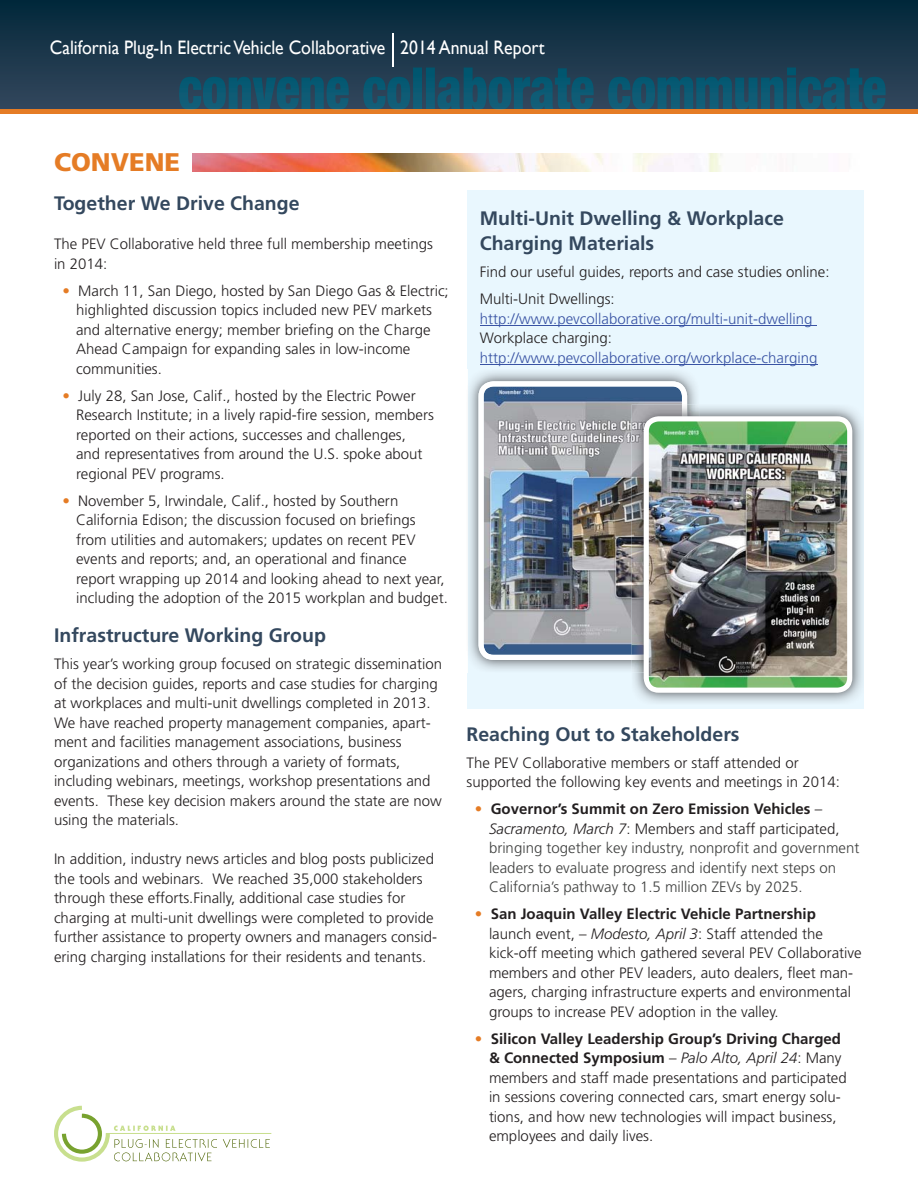
<style>
.page{position:relative;width:918px;height:1188px;background:#fff}
.page>*{position:absolute;margin:0;border:0;box-sizing:border-box;transform-origin:0 0}
.t1{font:900 25.5px "Frutiger";color:#e57c25}
.t2{font:700 19.5px/25.5px "Frutiger";color:#34485e}
.t3{font:19.5px "Gill Sans";color:#fff;scale:.91 1}
.t4{font:300 15px/19.5px "Frutiger";color:#231f20}
.t5{font:300 15px/19.5px "Frutiger";color:#3f403f}
.t6{font:300 15px "Frutiger";color:#3953a4}
.s1{color:#e57c25}
.s2{font-weight:700;color:#231f20}
.s3{color:#231f20}
.s4{font-style:italic;color:#231f20}
.s5{font-weight:700}
.s6{font-style:italic}
</style>
<div class="page">
<div style="left:468px;top:191px;width:396px;height:518px;background:#e9f7fe"></div>
<svg style="left:0;top:0;width:918px;height:109px;background:#143346"></svg>
<div style="left:0;top:109px;width:918px;height:5px;background:#e57c25"></div>
<hr style="left:393px;top:33px;width:1px;height:34px;background:#fff">
<svg style="left:223px;top:1139px;width:47px;height:9px"></svg>
<hr style="left:106px;top:1133px;width:165px;height:1px;background:#c8df8e">
<svg style="left:54px;top:1106px;width:163px;height:56px"></svg>
<svg style="left:179px;top:67px;width:707px;height:42px;background:#194c63"></svg>
<svg style="left:179px;top:77px;width:170px;height:32px;background:#15536b"></svg>
<img style="left:469px;top:371px;width:228px;height:299px">
<img style="left:478px;top:381px;width:209px;height:279px">
<img style="left:633px;top:406px;width:230px;height:297px">
<img style="left:632px;top:404px;width:55px;height:256px">
<img style="left:644px;top:416px;width:208px;height:277px">
<hr style="left:480px;top:325px;width:337px;height:1px;background:#3953a4">
<hr style="left:480px;top:364px;width:337px;height:1px;background:#3953a4">
<img style="left:192px;top:153px;width:530px;height:18px">
<h2 class="t3" style="left:50px;top:36px;width:545px">California Plug-In Electric Vehicle Collaborative 2014 Annual Report</h2>
<h1 class="t1" style="left:54px;top:152px;width:128px">CONVENE</h1>
<h2 class="t2" style="left:54px;top:192px;width:247px">Together We Drive Change</h2>
<p class="t4" style="left:54px;top:235px;width:380px">The PEV Collaborative held three full membership meetings in 2014:</p>
<p class="t4" style="left:76px;top:282px;width:374px;text-indent:-14px"><span class="s1">•</span> March 11, San Diego, hosted by San Diego Gas &amp; Electric; highlighted discussion topics included new PEV markets and alternative energy; member briefing on the Charge Ahead Campaign for expanding sales in low-income communities.</p>
<p class="t4" style="left:76px;top:387px;width:359px;text-indent:-14px"><span class="s1">•</span> July 28, San Jose, Calif., hosted by the Electric Power Research Institute; in a lively rapid-fire session, members reported on their actions, successes and challenges,<br>and representatives from around the U.S. spoke about regional PEV programs.</p>
<p class="t4" style="left:76px;top:492px;width:373px;text-indent:-14px"><span class="s1">•</span> November 5, Irwindale, Calif., hosted by Southern California Edison; the discussion focused on briefings from utilities and automakers; updates on recent PEV events and reports; and, an operational and finance report wrapping up 2014 and looking ahead to next year, including the adoption of the 2015 workplan and budget.</p>
<h2 class="t2" style="left:54px;top:624px;width:273px">Infrastructure Working Group</h2>
<p class="t4" style="left:54px;top:655px;width:390px">This year’s working group focused on strategic dissemination of the decision guides, reports and case studies for charging at workplaces and multi-unit dwellings completed in 2013.<br>We have reached property management companies, apart&shy;ment and facilities management associations, business organizations and others through a variety of formats, including webinars, meetings, workshop presentations and events. These key decision makers around the state are now using the materials.</p>
<p class="t4" style="left:54px;top:850px;width:385px">In addition, industry news articles and blog posts publicized the tools and webinars. We reached 35,000 stakeholders through these efforts.Finally, additional case studies for charging at multi-unit dwellings were completed to provide further assistance to property owners and managers consid&shy;ering charging installations for their residents and tenants.</p>
<h2 class="t2" style="left:480px;top:207px;width:306px">Multi-Unit Dwelling &amp; Workplace<br>Charging Materials</h2>
<p class="t4" style="left:480px;top:260px;width:351px;line-height:27px">Find our useful guides, reports and case studies online:<br>Multi-Unit Dwellings:</p>
<p class="t6" style="left:480px;top:312px;width:334px">http://www.pevcollaborative.org/multi-unit-dwelling</p>
<p class="t4" style="left:480px;top:329px;width:134px">Workplace charging:</p>
<p class="t6" style="left:480px;top:351px;width:339px">http://www.pevcollaborative.org/workplace-charging</p>
<h2 class="t2" style="left:467px;top:723px;width:275px">Reaching Out to Stakeholders</h2>
<p class="t4" style="left:467px;top:754px;width:375px">The PEV Collaborative members or staff attended or supported the following key events and meetings in 2014:</p>
<p class="t5" style="left:489px;top:801px;width:372px;text-indent:-14px"><span class="s1">•</span> <span class="s2">Governor’s Summit on Zero Emission Vehicles</span> <span class="s3">– </span><span class="s4">Sacramento, March 7</span><span class="s3">: Members and staff participated, </span>bringing together key industry, nonprofit and government leaders to evaluate progress and identify next steps on California’s pathway to 1.5 million ZEVs by 2025.</p>
<p class="t4" style="left:489px;top:906px;width:374px;text-indent:-14px"><span class="s1">•</span> <span class="s5">San Joaquin Valley Electric Vehicle Partnership </span>launch event, – <span class="s6">Modesto, April 3</span>: Staff attended the kick-off meeting which gathered several PEV Collaborative members and other PEV leaders, auto dealers, fleet man&shy;agers, charging infrastructure experts and environmental groups to increase PEV adoption in the valley.</p>
<p class="t4" style="left:489px;top:1030px;width:359px;text-indent:-14px"><span class="s1">•</span> <span class="s5">Silicon Valley Leadership Group’s Driving Charged &amp; Connected Symposium</span> – <span class="s6">Palo Alto, April 24</span>: Many members and staff made presentations and participated in sessions covering connected cars, smart energy solu&shy;tions, and how new technologies will impact business, employees and daily lives.</p>
</div>
